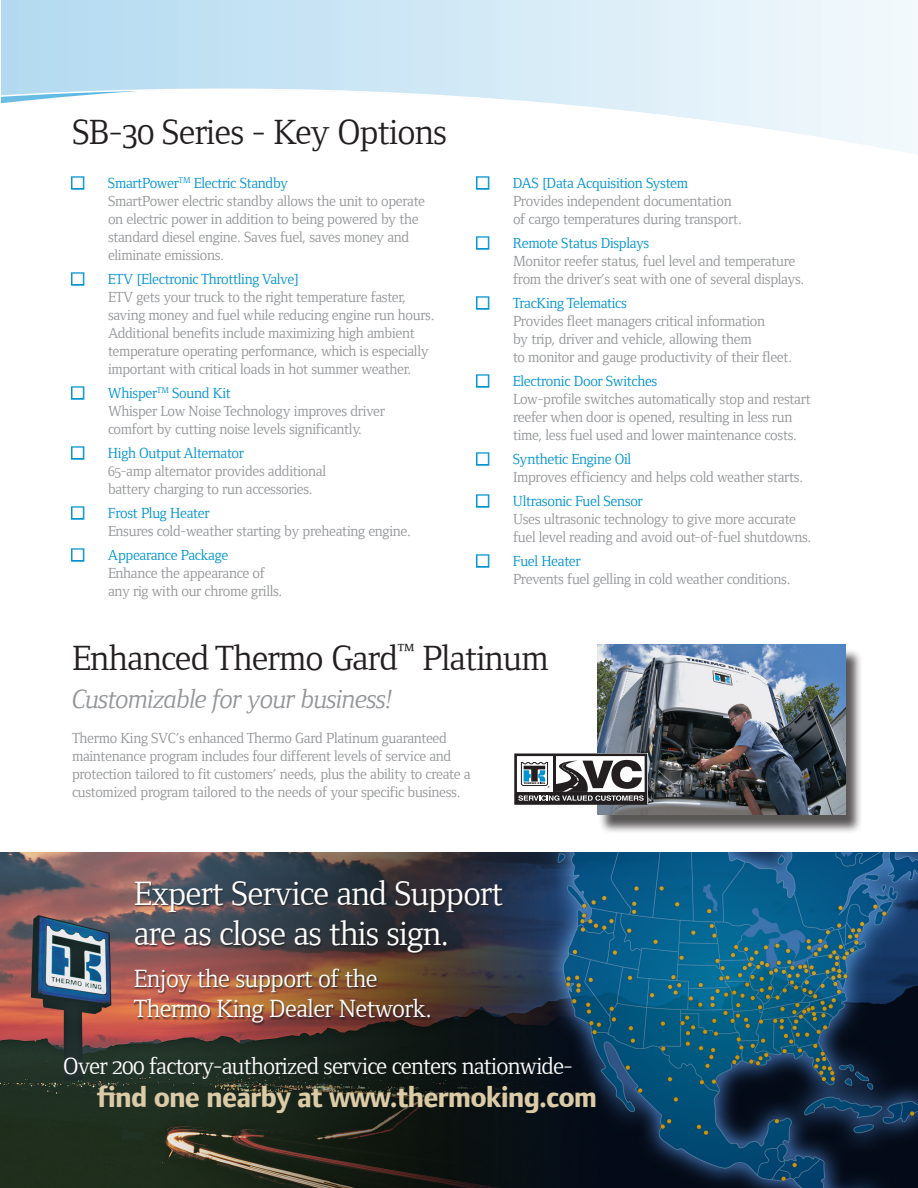
<style>
.page{position:relative;width:918px;height:1188px;background:#fff}
.page>*{position:absolute;margin:0;border:0;box-sizing:border-box;transform-origin:0 0}
.COPY_Text{font:36px "Foundry Form Serif Book OSF";letter-spacing:-.02em;color:#231f20}
.CAT_Headers{font:36px "Foundry Form Serif Book OSF";letter-spacing:-.02em;color:#231f20}
.INTRO_Head{font:34.8px/40.2px "Foundry Form Serif Book OSF";letter-spacing:-.02em;color:#fff}
.Spec_Tabs{font:700 30px "Foundry Form Sans";letter-spacing:-.03em;color:#dccba7}
.COPY_Text-2{font:italic 27px "Foundry Form Serif";letter-spacing:-.02em;color:#939598}
.COPY_Text-3{font:25.65px/30.8px "Foundry Form Serif Book OSF";letter-spacing:-.02em;color:#fff}
.COPY_Text-4{font:24px "Foundry Form Serif Book OSF";letter-spacing:-.03em;color:#fff}
.COPY_Text-5{font:15px/18px "Foundry Form Serif Book OSF";letter-spacing:-.02em;color:#939598}
.Blue_Box{font:15px "Foundry Form Serif Book OSF";letter-spacing:-.02em;color:#0093d0}
.COPY_Bullet{font:15px/18px "Foundry Form Serif Book OSF";letter-spacing:-.02em;color:#939598}
.COPY_Text-6{font:15px "Foundry Form Serif Book OSF";letter-spacing:-.02em;color:#0093d0}
.s1{color:#fff}
</style>
<div class="page">
<svg style="left:1px;top:0;width:917px;height:286px"></svg>
<img style="left:0;top:852px;width:918px;height:336px">
<div style="left:134px;top:880px;width:371px;height:145px;background:#231f20;opacity:.75"></div>
<div style="left:598px;top:648px;width:264px;height:186px;background:#231f20;opacity:.75"></div>
<img style="left:597px;top:645px;width:248px;height:169px">
<svg style="left:514px;top:753px;width:133px;height:52px"></svg>
<div style="left:71px;top:176px;width:13px;height:14px;border:3px solid #0093d0"></div>
<div style="left:71px;top:272px;width:13px;height:14px;border:3px solid #0093d0"></div>
<div style="left:71px;top:386px;width:13px;height:14px;border:3px solid #0093d0"></div>
<div style="left:71px;top:446px;width:13px;height:14px;border:3px solid #0093d0"></div>
<div style="left:71px;top:506px;width:13px;height:14px;border:3px solid #0093d0"></div>
<div style="left:71px;top:548px;width:13px;height:14px;border:3px solid #0093d0"></div>
<div style="left:476px;top:176px;width:13px;height:14px;border:3px solid #0093d0"></div>
<div style="left:476px;top:236px;width:13px;height:14px;border:3px solid #0093d0"></div>
<div style="left:476px;top:296px;width:13px;height:14px;border:3px solid #0093d0"></div>
<div style="left:476px;top:374px;width:13px;height:14px;border:3px solid #0093d0"></div>
<div style="left:476px;top:452px;width:13px;height:14px;border:3px solid #0093d0"></div>
<div style="left:476px;top:494px;width:13px;height:14px;border:3px solid #0093d0"></div>
<div style="left:476px;top:554px;width:13px;height:14px;border:3px solid #0093d0"></div>
<p class="CAT_Headers" style="left:72px;top:112px;width:377px">SB-30 Series - Key Options</p>
<p class="Blue_Box" style="left:72px;top:175px;width:218px"><span class="s1">■</span> SmartPower<sup>TM</sup> Electric Standby</p>
<p class="COPY_Text-5" style="left:108px;top:192px;width:319px">SmartPower electric standby allows the unit to operate on electric power in addition to being powered by the standard diesel engine. Saves fuel, saves money and eliminate emissions.</p>
<p class="Blue_Box" style="left:72px;top:271px;width:229px"><span class="s1">■</span> ETV [Electronic Throttling Valve]</p>
<p class="COPY_Text-5" style="left:108px;top:288px;width:328px">ETV gets your truck to the right temperature faster, saving money and fuel while reducing engine run hours.<br>Additional benefits include maximizing high ambient temperature operating performance, which is especially important with critical loads in hot summer weather.</p>
<p class="Blue_Box" style="left:72px;top:385px;width:160px"><span class="s1">■</span> Whisper<sup>TM</sup> Sound Kit</p>
<p class="COPY_Text-5" style="left:108px;top:402px;width:279px">Whisper Low Noise Technology improves driver comfort by cutting noise levels significantly.</p>
<p class="Blue_Box" style="left:72px;top:445px;width:173px"><span class="s1">■</span> High Output Alternator</p>
<p class="COPY_Text-5" style="left:108px;top:462px;width:220px">65-amp alternator provides additional battery charging to run accessories.</p>
<p class="Blue_Box" style="left:72px;top:505px;width:139px"><span class="s1">■</span> Frost Plug Heater</p>
<p class="COPY_Text-5" style="left:108px;top:522px;width:304px">Ensures cold-weather starting by preheating engine.</p>
<p class="Blue_Box" style="left:72px;top:547px;width:158px"><span class="s1">■</span> Appearance Package</p>
<p class="COPY_Text-5" style="left:108px;top:564px;width:176px">Enhance the appearance of any rig with our chrome grills.</p>
<p class="COPY_Text-6" style="left:477px;top:175px;width:213px"><span class="s1">■</span> DAS [Data Acquisition System</p>
<p class="COPY_Bullet" style="left:513px;top:192px;width:230px">Provides independent documentation of cargo temperatures during transport.</p>
<p class="Blue_Box" style="left:477px;top:235px;width:174px"><span class="s1">■</span> Remote Status Displays</p>
<p class="COPY_Text-5" style="left:513px;top:252px;width:293px">Monitor reefer status, fuel level and temperature from the driver’s seat with one of several displays.</p>
<p class="Blue_Box" style="left:477px;top:295px;width:151px"><span class="s1">■</span> TracKing Telematics</p>
<p class="COPY_Text-5" style="left:513px;top:312px;width:281px">Provides fleet managers critical information<br>by trip, driver and vehicle, allowing them<br>to monitor and gauge productivity of their fleet.</p>
<p class="Blue_Box" style="left:477px;top:373px;width:182px"><span class="s1">■</span> Electronic Door Switches</p>
<p class="COPY_Text-5" style="left:513px;top:390px;width:299px">Low-profile switches automatically stop and restart reefer when door is opened, resulting in less run time, less fuel used and lower maintenance costs.</p>
<p class="Blue_Box" style="left:477px;top:451px;width:156px"><span class="s1">■</span> Synthetic Engine Oil</p>
<p class="COPY_Text-5" style="left:513px;top:468px;width:292px">Improves efficiency and helps cold weather starts.</p>
<p class="Blue_Box" style="left:477px;top:493px;width:167px"><span class="s1">■</span> Ultrasonic Fuel Sensor</p>
<p class="COPY_Text-5" style="left:513px;top:510px;width:300px">Uses ultrasonic technology to give more accurate fuel level reading and avoid out-of-fuel shutdowns.</p>
<p class="Blue_Box" style="left:477px;top:553px;width:105px"><span class="s1">■</span> Fuel Heater</p>
<p class="COPY_Text-5" style="left:513px;top:570px;width:279px">Prevents fuel gelling in cold weather conditions.</p>
<p class="COPY_Text" style="left:72px;top:638px;width:478px">Enhanced Thermo Gard<sup>™</sup> Platinum</p>
<p class="COPY_Text-2" style="left:72px;top:684px;width:322px">Customizable for your business!</p>
<p class="COPY_Text-5" style="left:72px;top:729px;width:400px">Thermo King SVC’s enhanced Thermo Gard Platinum guaranteed maintenance program includes four different levels of service and protection tailored to fit customers’ needs, plus the ability to create a customized program tailored to the needs of your specific business.</p>
<p class="INTRO_Head" style="left:134px;top:873px;width:371px">Expert Service and Support are as close as this sign.</p>
<p class="COPY_Text-3" style="left:134px;top:963px;width:300px">Enjoy the support of the<br>Thermo King Dealer Network.</p>
<p class="COPY_Text-4" style="left:63px;top:1053px;width:511px">Over 200 factory-authorized service centers nationwide-</p>
<p class="Spec_Tabs" style="left:97px;top:1080px;width:502px">find one nearby at www.thermoking.com</p>
</div>
